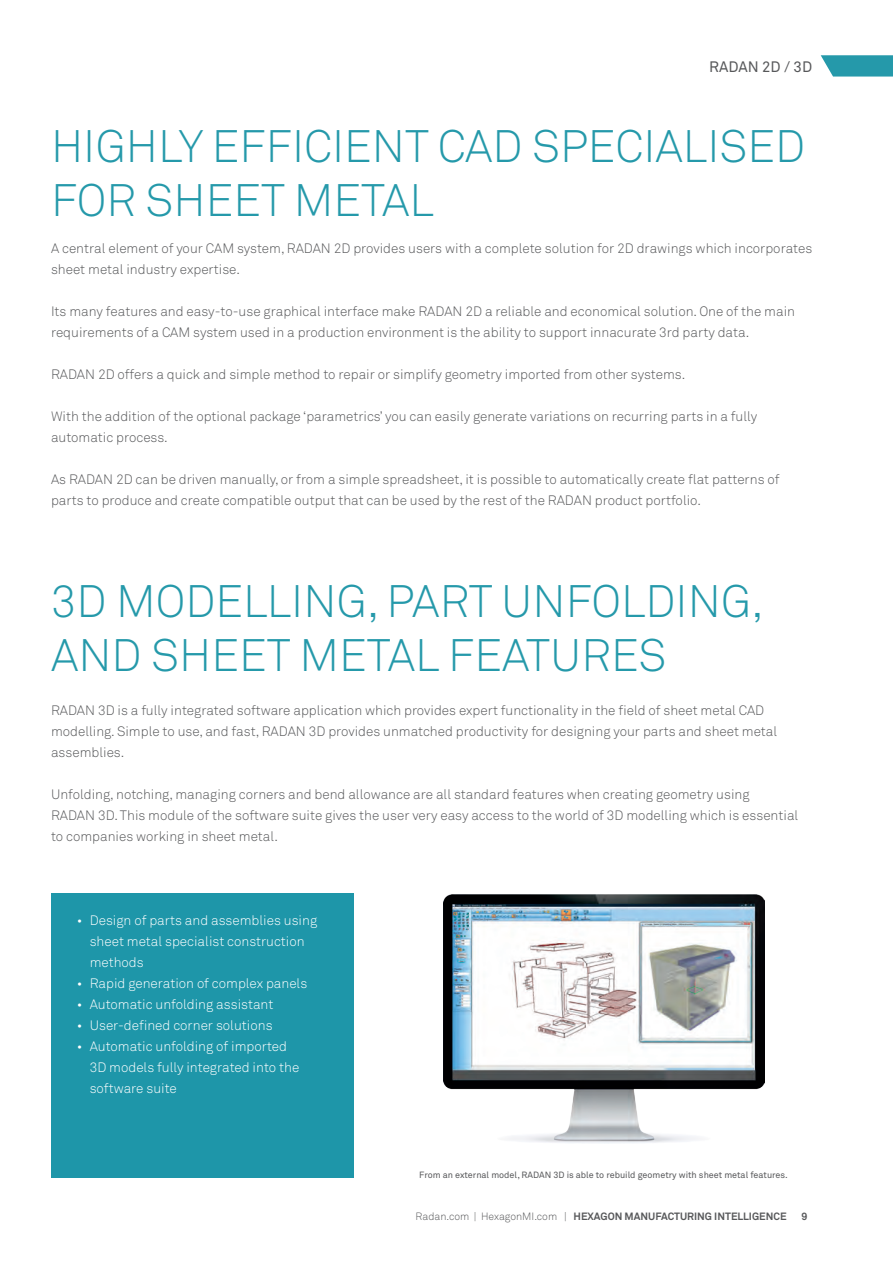
<style>
.page{position:relative;width:893px;height:1263px;background:#fff}
.page>*{position:absolute;margin:0;border:0;box-sizing:border-box;transform-origin:0 0}
.t1{font:45px/54px "Akkurat Light Pro";color:#2599aa}
.Page_Title{font:15px "Akkurat Pro";color:#57585a}
.Body{font:13.5px/21px "Akkurat Light Pro";color:#57585a}
.t2{font:13.5px/21px "Akkurat Light Pro";color:#fff}
.Folio_Title{font:700 10.5px "Akkurat Pro";color:#57585a}
.Caption___Explanatio{font:9px "Akkurat Pro";color:#57585a}
.s1{font-family:"Akkurat Light Pro";font-weight:400}
</style>
<div class="page">
<div style="left:51px;top:893px;width:303px;height:284px;background:#1e96a9"></div>
<svg style="left:821px;top:55px;width:72px;height:22px;background:#3da4b3"></svg>
<img style="left:443px;top:894px;width:321px;height:250px">
<p class="Page_Title" style="left:709px;top:58px;width:105px">RADAN 2D / 3D</p>
<p class="t1" style="left:51px;top:120px;width:756px">HIGHLY EFFICIENT CAD SPECIALISED<br>FOR SHEET METAL</p>
<p class="Body" style="left:51px;top:238px;width:763px">A central element of your CAM system, RADAN 2D provides users with a complete solution for 2D drawings which incorporates sheet metal industry expertise.</p>
<p class="Body" style="left:51px;top:301px;width:745px">Its many features and easy-to-use graphical interface make RADAN 2D a reliable and economical solution. One of the main requirements of a CAM system used in a production environment is the ability to support innacurate 3rd party data.</p>
<p class="Body" style="left:51px;top:364px;width:636px">RADAN 2D offers a quick and simple method to repair or simplify geometry imported from other systems.</p>
<p class="Body" style="left:51px;top:406px;width:708px">With the addition of the optional package ‘parametrics’ you can easily generate variations on recurring parts in a fully automatic process.</p>
<p class="Body" style="left:51px;top:469px;width:730px">As RADAN 2D can be driven manually, or from a simple spreadsheet, it is possible to automatically create flat patterns of parts to produce and create compatible output that can be used by the rest of the RADAN product portfolio.</p>
<p class="t1" style="left:51px;top:575px;width:714px">3D MODELLING, PART UNFOLDING,<br>AND SHEET METAL FEATURES</p>
<p class="Body" style="left:51px;top:700px;width:728px">RADAN 3D is a fully integrated software application which provides expert functionality in the field of sheet metal CAD modelling. Simple to use, and fast, RADAN 3D provides unmatched productivity for designing your parts and sheet metal assemblies.</p>
<p class="Body" style="left:51px;top:784px;width:749px">Unfolding, notching, managing corners and bend allowance are all standard features when creating geometry using<br>RADAN 3D. This module of the software suite gives the user very easy access to the world of 3D modelling which is essential to companies working in sheet metal.</p>
<p class="t2" style="left:90px;top:910px;width:229px;text-indent:-13px">• Design of parts and assemblies using sheet metal specialist construction methods</p>
<p class="t2" style="left:77px;top:973px;width:232px">• Rapid generation of complex panels</p>
<p class="t2" style="left:77px;top:994px;width:198px">• Automatic unfolding assistant</p>
<p class="t2" style="left:77px;top:1015px;width:197px">• User-defined corner solutions</p>
<p class="t2" style="left:90px;top:1036px;width:211px;text-indent:-13px">• Automatic unfolding of imported<br>3D models fully integrated into the software suite</p>
<p class="Caption___Explanatio" style="left:419px;top:1169px;width:370px">From an external model, RADAN 3D is able to rebuild geometry with sheet metal features.</p>
<p class="Folio_Title" style="left:416px;top:1210px;width:373px"><span class="s1">Radan.com | HexagonMI.com |</span> HEXAGON MANUFACTURING INTELLIGENCE</p>
<p class="Folio_Title" style="left:801px;top:1210px;width:7px">9</p>
</div>
